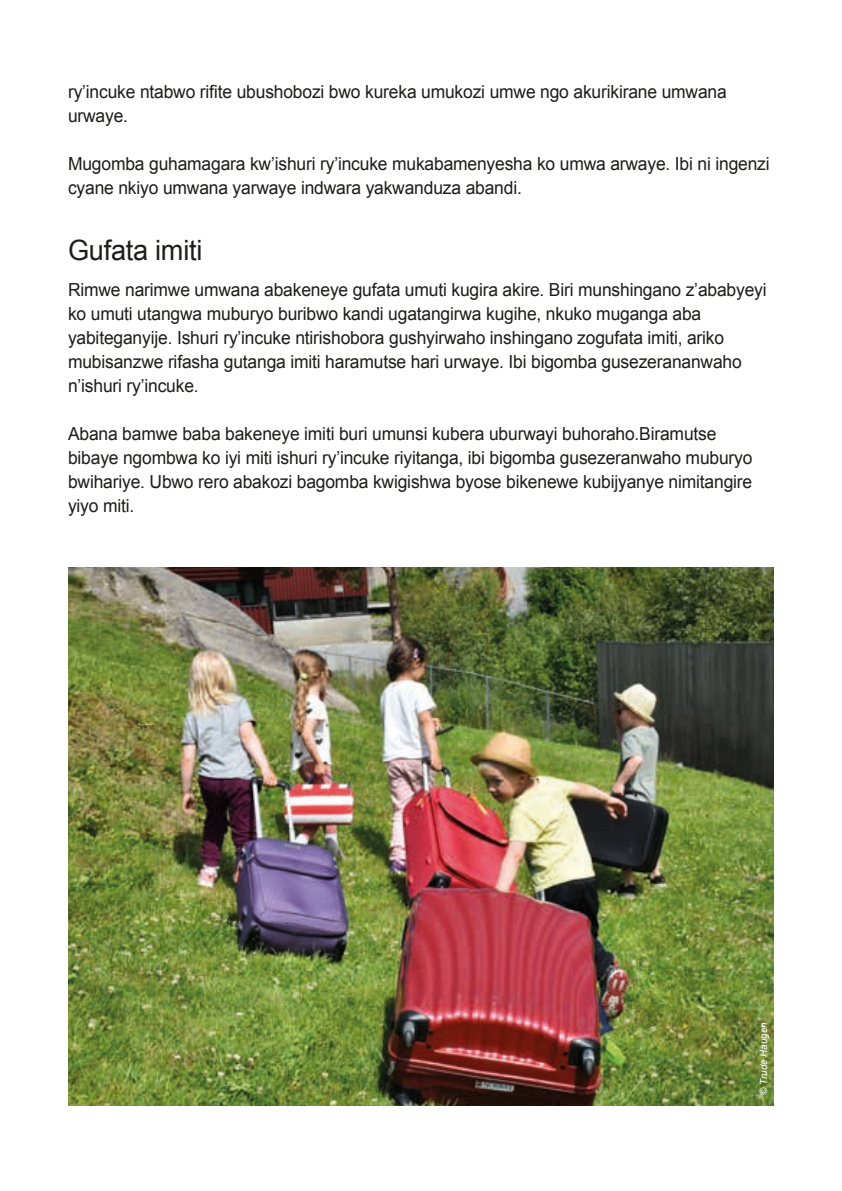
<style>
.page{position:relative;width:842px;height:1191px;background:#fff}
.page>*{position:absolute;margin:0;border:0;box-sizing:border-box;transform-origin:0 0}
.t1{font:28px "Arial";letter-spacing:-.01em;color:#1d1d1b}
.t2{font:18px/24px "Arial";letter-spacing:-.01em;color:#1d1d1b}
.t3{font:italic 10px "Arial";letter-spacing:.01em;color:#fff}
</style>
<div class="page">
<img style="left:68px;top:567px;width:706px;height:539px">
<p class="t2" style="left:68px;top:80px;width:660px">ry’incuke ntabwo rifite ubushobozi bwo kureka umukozi umwe ngo akurikirane umwana urwaye.</p>
<p class="t2" style="left:68px;top:152px;width:703px">Mugomba guhamagara kw’ishuri ry’incuke mukabamenyesha ko umwa arwaye. Ibi ni ingenzi cyane nkiyo umwana yarwaye indwara yakwanduza abandi.</p>
<h1 class="t1" style="left:68px;top:232px;width:136px">Gufata imiti</h1>
<p class="t2" style="left:68px;top:277px;width:700px">Rimwe narimwe umwana abakeneye gufata umuti kugira akire. Biri munshingano z’ababyeyi ko umuti utangwa muburyo buribwo kandi ugatangirwa kugihe, nkuko muganga aba yabiteganyije. Ishuri ry’incuke ntirishobora gushyirwaho inshingano zogufata imiti, ariko mubisanzwe rifasha gutanga imiti haramutse hari urwaye. Ibi bigomba gusezerananwaho n’ishuri ry’incuke.</p>
<p class="t2" style="left:68px;top:421px;width:686px">Abana bamwe baba bakeneye imiti buri umunsi kubera uburwayi buhoraho.Biramutse bibaye ngombwa ko iyi miti ishuri ry’incuke riyitanga, ibi bigomba gusezeranwaho muburyo bwihariye. Ubwo rero abakozi bagomba kwigishwa byose bikenewe kubijyanye nimitangire yiyo miti.</p>
<p class="t3" style="left:757px;top:1094px;width:74px;rotate:-90deg">© Trude Haugen</p>
</div>
